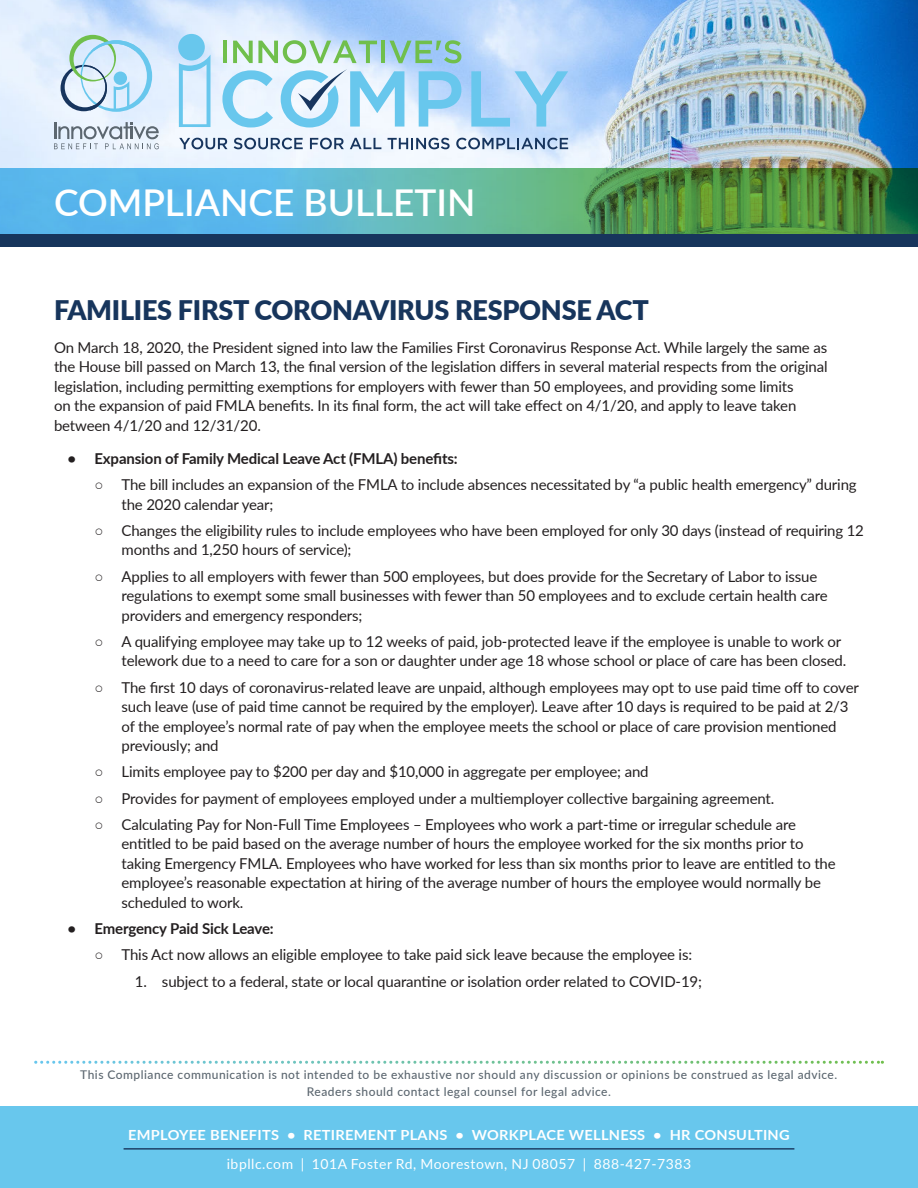
<style>
.page{position:relative;width:918px;height:1188px;background:#fff}
.page>*{position:absolute;margin:0;border:0;box-sizing:border-box;transform-origin:0 0}
.t1{font:600 37.05px "Lato";color:#fff}
.t2{font:900 27px "Lato";letter-spacing:-.01em;color:#17355c}
.t3{font:15px/19.5px "Lato";letter-spacing:-.01em;color:#231f20}
.t4{font:700 15px "Lato";letter-spacing:-.01em;color:#231f20}
.t5{font:700 13.95px "Lato";letter-spacing:.02em;color:#fff;scale:1.04 1}
.t6{font:13.95px "Lato";letter-spacing:.04em;color:#fff}
.t7{font:500 12px/17.4px "Lato";letter-spacing:.04em;color:#5c6770;text-align:center}
.s1{font-family:"Arial"}
</style>
<div class="page">
<img style="left:0;top:0;width:918px;height:168px">
<div style="left:0;top:234px;width:918px;height:12px;background:#17355c"></div>
<svg style="left:0;top:168px;width:918px;height:66px;background:#57a798"></svg>
<svg style="left:61px;top:35px;width:91px;height:77px;background:#bddbe8"></svg>
<svg style="left:54px;top:122px;width:105px;height:27px;background:#c4ced8"></svg>
<div style="left:0;top:1106px;width:918px;height:82px;background:#68c7ed"></div>
<hr style="left:124px;top:1148px;width:670px;height:2px;background:#17355c">
<svg style="left:36px;top:1061px;width:847px;height:3px"></svg>
<svg style="left:222px;top:70px;width:51px;height:57px"></svg>
<svg style="left:419px;top:71px;width:42px;height:56px;background:#9ad4f4"></svg>
<svg style="left:471px;top:71px;width:97px;height:56px;background:#a3d3f7"></svg>
<hr style="left:223px;top:41px;width:4px;height:22px;background:#70bf4c">
<svg style="left:233px;top:40px;width:144px;height:23px;background:#b4daba"></svg>
<hr style="left:381px;top:41px;width:4px;height:22px;background:#70bf4c">
<svg style="left:389px;top:40px;width:72px;height:23px;background:#8fc4b9"></svg>
<div style="left:178px;top:34px;width:27px;height:27px;background:#68c7ed;border-radius:50%"></div>
<svg style="left:179px;top:55px;width:32px;height:72px;background:#b9e1f8"></svg>
<svg style="left:281px;top:69px;width:123px;height:58px"></svg>
<svg style="left:179px;top:138px;width:49px;height:11px"></svg>
<svg style="left:234px;top:138px;width:69px;height:11px"></svg>
<svg style="left:310px;top:138px;width:34px;height:11px"></svg>
<svg style="left:350px;top:138px;width:31px;height:11px"></svg>
<svg style="left:388px;top:138px;width:62px;height:11px"></svg>
<svg style="left:456px;top:138px;width:112px;height:11px"></svg>
<h1 class="t1" style="left:54px;top:181px;width:423px">COMPLIANCE BULLETIN</h1>
<h2 class="t2" style="left:54px;top:295px;width:596px">FAMILIES FIRST CORONAVIRUS RESPONSE ACT</h2>
<p class="t3" style="left:54px;top:339px;width:775px">On March 18, 2020, the President signed into law the Families First Coronavirus Response Act. While largely the same as the House bill passed on March 13, the final version of the legislation differs in several material respects from the original legislation, including permitting exemptions for employers with fewer than 50 employees, and providing some limits<br>on the expansion of paid FMLA benefits. In its final form, the act will take effect on 4/1/20, and apply to leave taken between 4/1/20 and 12/31/20.</p>
<p class="t4" style="left:68px;top:450px;width:392px">• Expansion of Family Medical Leave Act (FMLA) benefits:</p>
<p class="t3" style="left:122px;top:474px;width:737px;text-indent:-27px"><span class="s1">○</span> The bill includes an expansion of the FMLA to include absences necessitated by “a public health emergency” during the 2020 calendar year;</p>
<p class="t3" style="left:121px;top:520px;width:744px;text-indent:-27px"><span class="s1">○</span> Changes the eligibility rules to include employees who have been employed for only 30 days (instead of requiring 12 months and 1,250 hours of service);</p>
<p class="t3" style="left:121px;top:566px;width:708px;text-indent:-27px"><span class="s1">○</span> Applies to all employers with fewer than 500 employees, but does provide for the Secretary of Labor to issue regulations to exempt some small businesses with fewer than 50 employees and to exclude certain health care providers and emergency responders;</p>
<p class="t3" style="left:121px;top:631px;width:726px;text-indent:-27px"><span class="s1">○</span> A qualifying employee may take up to 12 weeks of paid, job-protected leave if the employee is unable to work or telework due to a need to care for a son or daughter under age 18 whose school or place of care has been closed.</p>
<p class="t3" style="left:121px;top:677px;width:739px;text-indent:-27px"><span class="s1">○</span> The first 10 days of coronavirus-related leave are unpaid, although employees may opt to use paid time off to cover such leave (use of paid time cannot be required by the employer). Leave after 10 days is required to be paid at 2/3 of the employee’s normal rate of pay when the employee meets the school or place of care provision mentioned previously; and</p>
<p class="t3" style="left:94px;top:762px;width:556px"><span class="s1">○</span> Limits employee pay to $200 per day and $10,000 in aggregate per employee; and</p>
<p class="t3" style="left:94px;top:788px;width:681px"><span class="s1">○</span> Provides for payment of employees employed under a multiemployer collective bargaining agreement.</p>
<p class="t3" style="left:121px;top:814px;width:716px;text-indent:-27px"><span class="s1">○</span> Calculating Pay for Non-Full Time Employees – Employees who work a part-time or irregular schedule are entitled to be paid based on the average number of hours the employee worked for the six months prior to taking Emergency FMLA. Employees who have worked for less than six months prior to leave are entitled to the employee’s reasonable expectation at hiring of the average number of hours the employee would normally be scheduled to work.</p>
<p class="t4" style="left:67px;top:920px;width:208px">• Emergency Paid Sick Leave:</p>
<p class="t3" style="left:94px;top:945px;width:599px"><span class="s1">○</span> This Act now allows an eligible employee to take paid sick leave because the employee is:</p>
<p class="t3" style="left:135px;top:973px;width:569px">1. subject to a federal, state or local quarantine or isolation order related to COVID-19;</p>
<p class="t7" style="left:80px;top:1067px;width:759px">This Compliance communication is not intended to be exhaustive nor should any discussion or opinions be construed as legal advice.<br>Readers should contact legal counsel for legal advice.</p>
<p class="t5" style="left:128px;top:1127px;width:638px">EMPLOYEE BENEFITS • RETIREMENT PLANS • WORKPLACE WELLNESS • HR CONSULTING</p>
<p class="t6" style="left:227px;top:1159px;width:466px">ibpllc.com | 101A Foster Rd, Moorestown, NJ 08057 | 888-427-7383</p>
</div>
